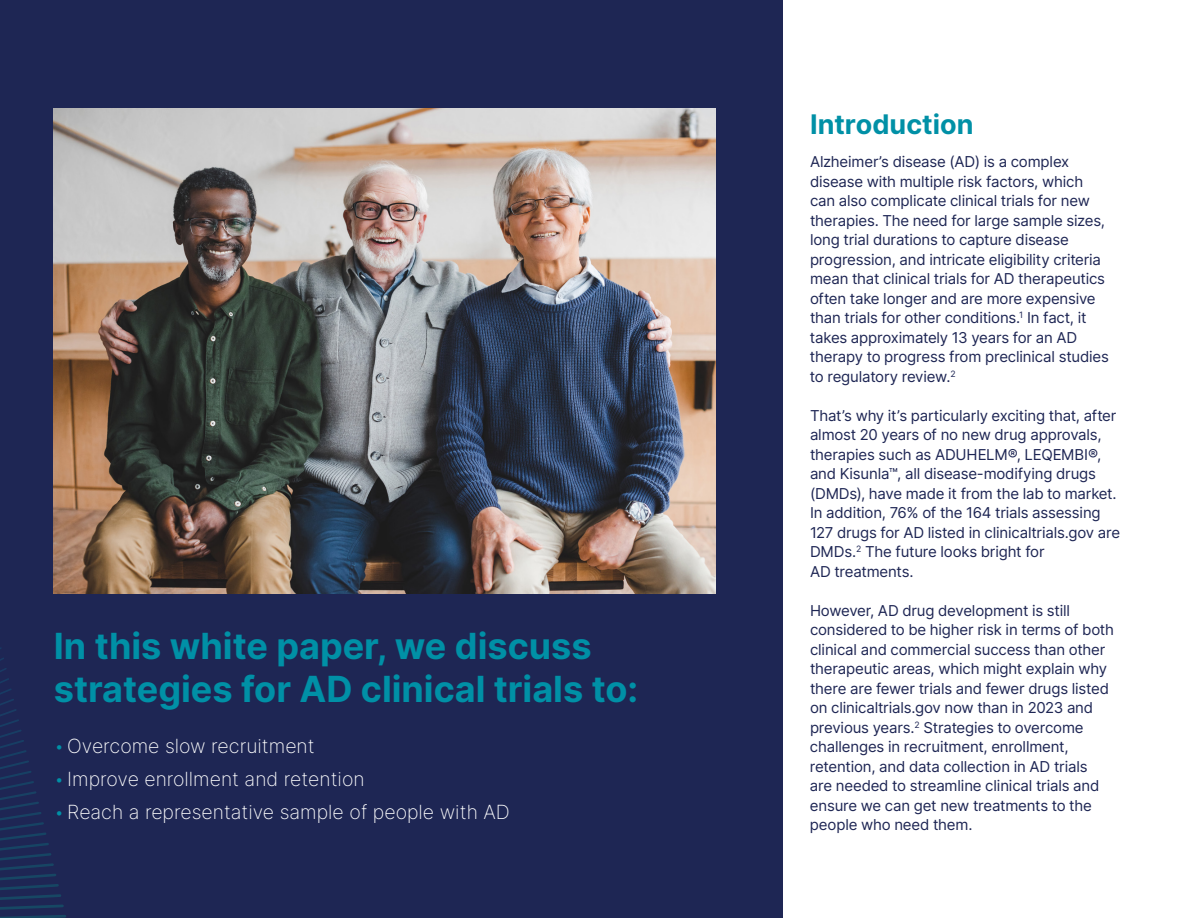
<style>
.page{position:relative;width:1188px;height:918px;background:#fff}
.page>*{position:absolute;margin:0;border:0;box-sizing:border-box;transform-origin:0 0}
.t1{font:700 36px/43.2px "Inter";color:#0090a6}
.t2{font:700 27px "Inter";color:#0090a6}
.t3{font:200 19.5px "Inter";color:#fff}
.t4{font:15px/19.5px "Inter";letter-spacing:-.01em;color:#1e2654}
.s1{color:#0090a6}
</style>
<div class="page">
<div style="left:0;top:0;width:783px;height:918px;background:#1e2654"></div>
<svg style="left:0;top:648px;width:66px;height:270px"></svg>
<img style="left:54px;top:108px;width:661px;height:486px">
<h1 class="t1" style="left:54px;top:623px;width:586px">In this white paper, we discuss strategies for AD clinical trials to:</h1>
<h3 class="t3" style="left:54px;top:732px;width:262px"><span class="s1">•</span>Overcome slow recruitment</h3>
<h3 class="t3" style="left:54px;top:765px;width:312px"><span class="s1">•</span>Improve enrollment and retention</h3>
<h3 class="t3" style="left:54px;top:798px;width:458px"><span class="s1">•</span>Reach a representative sample of people with AD</h3>
<h2 class="t2" style="left:810px;top:105px;width:165px">Introduction</h2>
<p class="t4" style="left:810px;top:152px;width:300px">Alzheimer’s disease (AD) is a complex disease with multiple risk factors, which can also complicate clinical trials for new therapies. The need for large sample sizes, long trial durations to capture disease progression, and intricate eligibility criteria mean that clinical trials for AD therapeutics often take longer and are more expensive than trials for other conditions.<sup>1</sup> In fact, it takes approximately 13 years for an AD therapy to progress from preclinical studies to regulatory review.<sup>2</sup></p>
<p class="t4" style="left:810px;top:405px;width:312px">That’s why it’s particularly exciting that, after almost 20 years of no new drug approvals, therapies such as ADUHELM®, LEQEMBI®, and Kisunla™, all disease-modifying drugs (DMDs), have made it from the lab to market.<br>In addition, 76% of the 164 trials assessing 127 drugs for AD listed in clinicaltrials.gov are DMDs.<sup>2</sup> The future looks bright for<br>AD treatments.</p>
<p class="t4" style="left:810px;top:600px;width:305px">However, AD drug development is still considered to be higher risk in terms of both clinical and commercial success than other therapeutic areas, which might explain why there are fewer trials and fewer drugs listed on clinicaltrials.gov now than in 2023 and previous years.<sup>2</sup> Strategies to overcome challenges in recruitment, enrollment, retention, and data collection in AD trials<br>are needed to streamline clinical trials and ensure we can get new treatments to the people who need them.</p>
</div>
